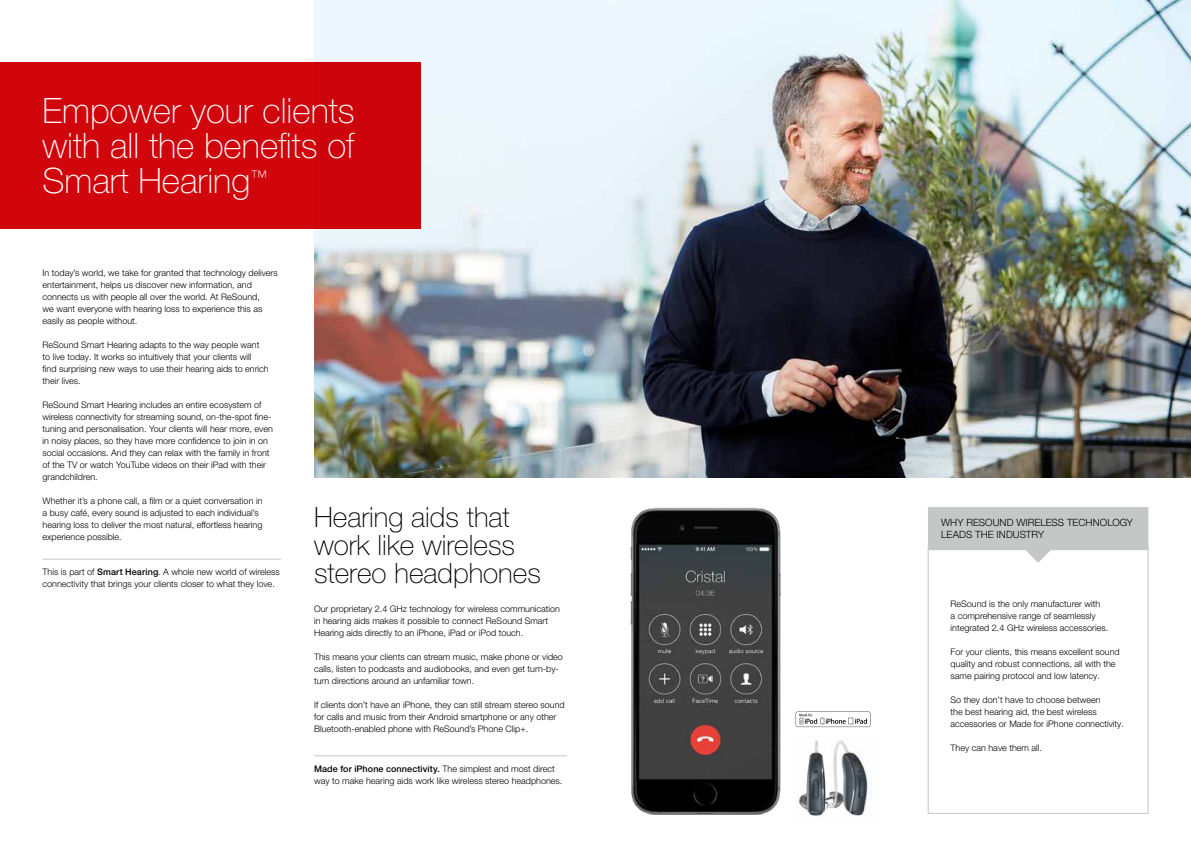
<style>
.page{position:relative;width:1191px;height:842px;background:#fff}
.page>*{position:absolute;margin:0;border:0;box-sizing:border-box;transform-origin:0 0}
.t1{font:100 35px/35px "Helvetica Neue LT Pro";color:#fff;text-align:justify}
.t2{font:100 28px/28px "Helvetica Neue LT Pro";color:#000}
.t3{font:300 10px/12px "Helvetica Neue LT Pro";letter-spacing:.005em;color:#000}
.t4{font:300 9px/12px "Helvetica Neue LT Pro";color:#000}
.s1{font-weight:500}
</style>
<div class="page">
<img style="left:314px;top:0;width:877px;height:477px">
<img style="left:630px;top:507px;width:150px;height:308px">
<img style="left:799px;top:740px;width:69px;height:76px">
<svg style="left:795px;top:711px;width:75px;height:16px"></svg>
<div style="left:928px;top:546px;width:220px;height:268px;border:1px solid #c5c6c6"></div>
<svg style="left:928px;top:507px;width:220px;height:56px"></svg>
<div style="left:0;top:63px;width:421px;height:166px;background:#d1050c"></div>
<hr style="left:43px;top:559px;width:238px;height:1px;background:#c5c6c6">
<hr style="left:314px;top:755px;width:253px;height:1px;background:#c5c6c6">
<h1 class="t1" style="left:43px;top:93px;width:314px">Empower your clients with all the benefits of Smart Hearing<sup>™</sup></h1>
<p class="t4" style="left:43px;top:267px;width:237px">In today’s world, we take for granted that technology delivers entertainment, helps us discover new information, and connects us with people all over the world. At ReSound,<br>we want everyone with hearing loss to experience this as easily as people without.</p>
<p class="t4" style="left:43px;top:339px;width:228px">ReSound Smart Hearing adapts to the way people want to live today. It works so intuitively that your clients will<br>find surprising new ways to use their hearing aids to enrich their lives.</p>
<p class="t4" style="left:43px;top:399px;width:232px">ReSound Smart Hearing includes an entire ecosystem of wireless connectivity for streaming sound, on-the-spot fine&shy;tuning and personalisation. Your clients will hear more, even in noisy places, so they have more confidence to join in on social occasions. And they can relax with the family in front of the TV or watch YouTube videos on their iPad with their grandchildren.</p>
<p class="t4" style="left:43px;top:495px;width:221px">Whether it’s a phone call, a film or a quiet conversation in a busy café, every sound is adjusted to each individual’s hearing loss to deliver the most natural, effortless hearing experience possible.</p>
<p class="t4" style="left:43px;top:566px;width:239px">This is part of <span class="s1">Smart Hearing</span>. A whole new world of wireless connectivity that brings your clients closer to what they love.</p>
<h2 class="t2" style="left:314px;top:503px;width:228px">Hearing aids that work like wireless stereo headphones</h2>
<p class="t4" style="left:314px;top:603px;width:247px">Our proprietary 2.4 GHz technology for wireless communication in hearing aids makes it possible to connect ReSound Smart<br>Hearing aids directly to an iPhone, iPad or iPod touch.</p>
<p class="t4" style="left:314px;top:651px;width:250px">This means your clients can stream music, make phone or video calls, listen to podcasts and audiobooks, and even get turn-by&shy;turn directions around an unfamiliar town.</p>
<p class="t4" style="left:314px;top:699px;width:252px">If clients don’t have an iPhone, they can still stream stereo sound for calls and music from their Android smartphone or any other<br>Bluetooth-enabled phone with ReSound’s Phone Clip+.</p>
<p class="t4" style="left:314px;top:763px;width:250px"><span class="s1">Made for iPhone connectivity.</span> The simplest and most direct way to make hearing aids work like wireless stereo headphones.</p>
<p class="t3" style="left:941px;top:516px;width:193px">WHY RESOUND WIRELESS TECHNOLOGY<br>LEADS THE INDUSTRY</p>
<p class="t4" style="left:950px;top:597px;width:159px">ReSound is the only manufacturer with<br>a comprehensive range of seamlessly integrated 2.4 GHz wireless accessories.</p>
<p class="t4" style="left:950px;top:645px;width:171px">For your clients, this means excellent sound quality and robust connections, all with the same pairing protocol and low latency.</p>
<p class="t4" style="left:950px;top:693px;width:175px">So they don’t have to choose between<br>the best hearing aid, the best wireless accessories or Made for iPhone connectivity.</p>
<p class="t4" style="left:950px;top:741px;width:93px">They can have them all.</p>
</div>
